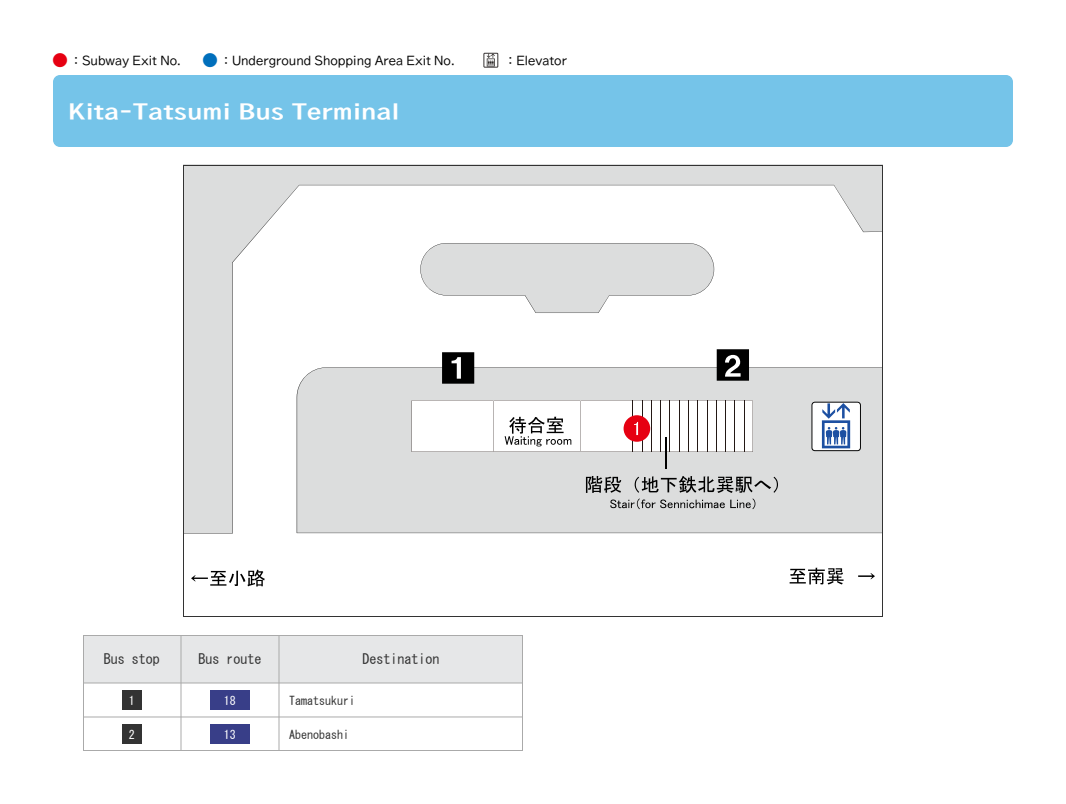
<style>
.page{position:relative;width:1066px;height:804px;background:#fff}
.page>*{position:absolute;margin:0;border:0;box-sizing:border-box;transform-origin:0 0}
.t1{font:20px "TB Go Std B C6";color:#fff}
.t2{font:14px "MS Gothic";color:#333}
.t3{font:12px "TB Go Std R";color:#000}
.t4{font:12px "MS Gothic";color:#333}
.t5{font:12px "MS Gothic";color:#fff}
.s1{font-size:26px;color:#e60012}
.s2{font-size:26px;color:#006fbc}
</style>
<div class="page">
<div style="left:53px;top:75px;width:960px;height:72px;background:#75c4e9;border-radius:7px"></div>
<svg style="left:83px;top:635px;width:440px;height:116px"></svg>
<hr style="left:83px;top:683px;width:440px;height:1px;background:#aaa">
<hr style="left:83px;top:716px;width:440px;height:2px;background:#aaa">
<hr style="left:180px;top:635px;width:2px;height:116px;background:#aaa">
<hr style="left:278px;top:635px;width:2px;height:116px;background:#aaa">
<svg style="left:183px;top:165px;width:700px;height:452px"></svg>
<div style="left:484px;top:53px;width:14px;height:14px;border:1px solid #373333"></div>
<svg style="left:487px;top:54px;width:8px;height:13px"></svg>
<p class="t3" style="left:47px;top:50px;width:410px"><span class="s1">●</span>：Subway Exit No. <span class="s2">●</span>：Underground Shopping Area Exit No.</p>
<p class="t3" style="left:504px;top:50px;width:64px">：Elevator</p>
<h1 class="t1" style="left:68px;top:100px;width:333px">Kita-Tatsumi Bus Terminal</h1>
<p class="t2" style="left:104px;top:652px;width:57px">Bus stop</p>
<p class="t2" style="left:198px;top:652px;width:65px">Bus route</p>
<p class="t2" style="left:362px;top:652px;width:78px">Destination</p>
<p class="t5" style="left:129px;top:694px;width:7px">1</p>
<p class="t5" style="left:224px;top:694px;width:13px">18</p>
<p class="t4" style="left:289px;top:695px;width:67px">Tamatsukuri</p>
<p class="t5" style="left:129px;top:728px;width:7px">2</p>
<p class="t5" style="left:224px;top:728px;width:13px">13</p>
<p class="t4" style="left:289px;top:729px;width:61px">Abenobashi</p>
</div>
